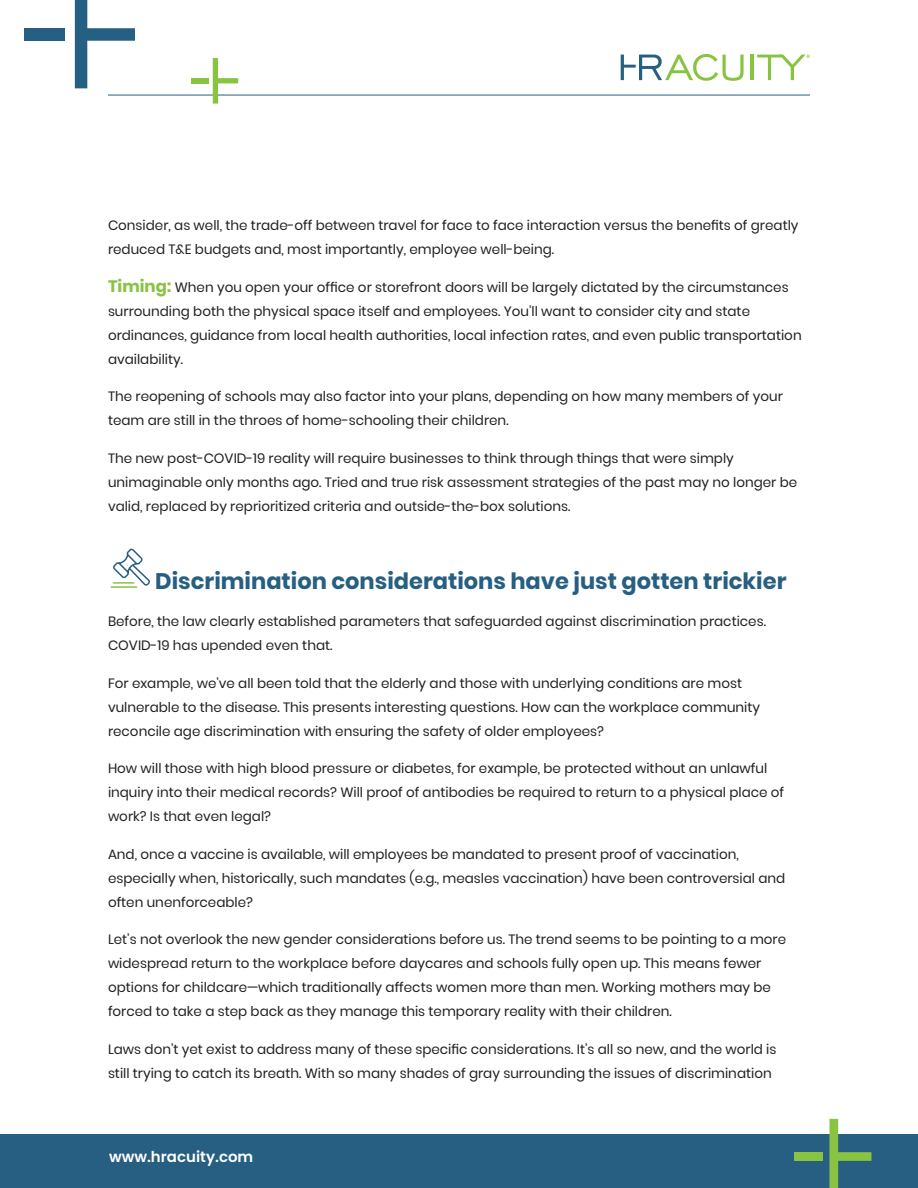
<style>
.page{position:relative;width:918px;height:1188px;background:#fff}
.page>*{position:absolute;margin:0;border:0;box-sizing:border-box;transform-origin:0 0}
.t1{font:700 22.5px "Poppins";color:#265f82}
.t2{font:600 15px "Poppins";color:#fff}
.t3{font:13.5px/24px "Poppins";color:#231f20}
.s1{font-weight:700;font-size:16.5px;color:#89c342}
</style>
<div class="page">
<svg style="left:621px;top:54px;width:123px;height:27px"></svg>
<hr style="left:751px;top:54px;width:3px;height:26px;background:#88c442">
<svg style="left:757px;top:55px;width:53px;height:25px"></svg>
<div style="left:24px;top:28px;width:41px;height:13px;background:#256082"></div>
<svg style="left:75px;top:0;width:60px;height:88px"></svg>
<hr style="left:108px;top:95px;width:702px;height:1px;background:#256082">
<div style="left:191px;top:78px;width:17px;height:5px;background:#89c342"></div>
<svg style="left:213px;top:58px;width:25px;height:46px"></svg>
<div style="left:0;top:1134px;width:918px;height:54px;background:#265f82"></div>
<div style="left:794px;top:1152px;width:28px;height:9px;background:#89c342"></div>
<svg style="left:829px;top:1119px;width:42px;height:69px"></svg>
<svg style="left:112px;top:548px;width:38px;height:40px"></svg>
<hr style="left:113px;top:582px;width:21px;height:2px;background:#89c342">
<hr style="left:111px;top:586px;width:26px;height:2px;background:#89c342">
<p class="t3" style="left:108px;top:214px;width:692px">Consider, as well, the trade-off between travel for face to face interaction versus the benefits of greatly reduced T&amp;E budgets and, most importantly, employee well-being.</p>
<p class="t3" style="left:108px;top:275px;width:695px"><span class="s1">Timing:</span> When you open your office or storefront doors will be largely dictated by the circumstances surrounding both the physical space itself and employees. You’ll want to consider city and state ordinances, guidance from local health authorities, local infection rates, and even public transportation availability.</p>
<p class="t3" style="left:108px;top:385px;width:676px">The reopening of schools may also factor into your plans, depending on how many members of your team are still in the throes of home-schooling their children.</p>
<p class="t3" style="left:108px;top:446px;width:691px">The new post-COVID-19 reality will require businesses to think through things that were simply unimaginable only months ago. Tried and true risk assessment strategies of the past may no longer be valid, replaced by reprioritized criteria and outside-the-box solutions.</p>
<p class="t1" style="left:155px;top:568px;width:633px">Discrimination considerations have just gotten trickier</p>
<p class="t3" style="left:108px;top:610px;width:660px">Before, the law clearly established parameters that safeguarded against discrimination practices.<br>COVID-19 has upended even that.</p>
<p class="t3" style="left:108px;top:671px;width:654px">For example, we’ve all been told that the elderly and those with underlying conditions are most vulnerable to the disease. This presents interesting questions. How can the workplace community reconcile age discrimination with ensuring the safety of older employees?</p>
<p class="t3" style="left:108px;top:757px;width:678px">How will those with high blood pressure or diabetes, for example, be protected without an unlawful inquiry into their medical records? Will proof of antibodies be required to return to a physical place of work? Is that even legal?</p>
<p class="t3" style="left:108px;top:842px;width:679px">And, once a vaccine is available, will employees be mandated to present proof of vaccination, especially when, historically, such mandates (e.g., measles vaccination) have been controversial and often unenforceable?</p>
<p class="t3" style="left:108px;top:928px;width:680px">Let’s not overlook the new gender considerations before us. The trend seems to be pointing to a more widespread return to the workplace before daycares and schools fully open up. This means fewer options for childcare—which traditionally affects women more than men. Working mothers may be forced to take a step back as they manage this temporary reality with their children.</p>
<p class="t3" style="left:108px;top:1037px;width:670px">Laws don’t yet exist to address many of these specific considerations. It’s all so new, and the world is still trying to catch its breath. With so many shades of gray surrounding the issues of discrimination</p>
<p class="t2" style="left:109px;top:1148px;width:146px">www.hracuity.com</p>
</div>
